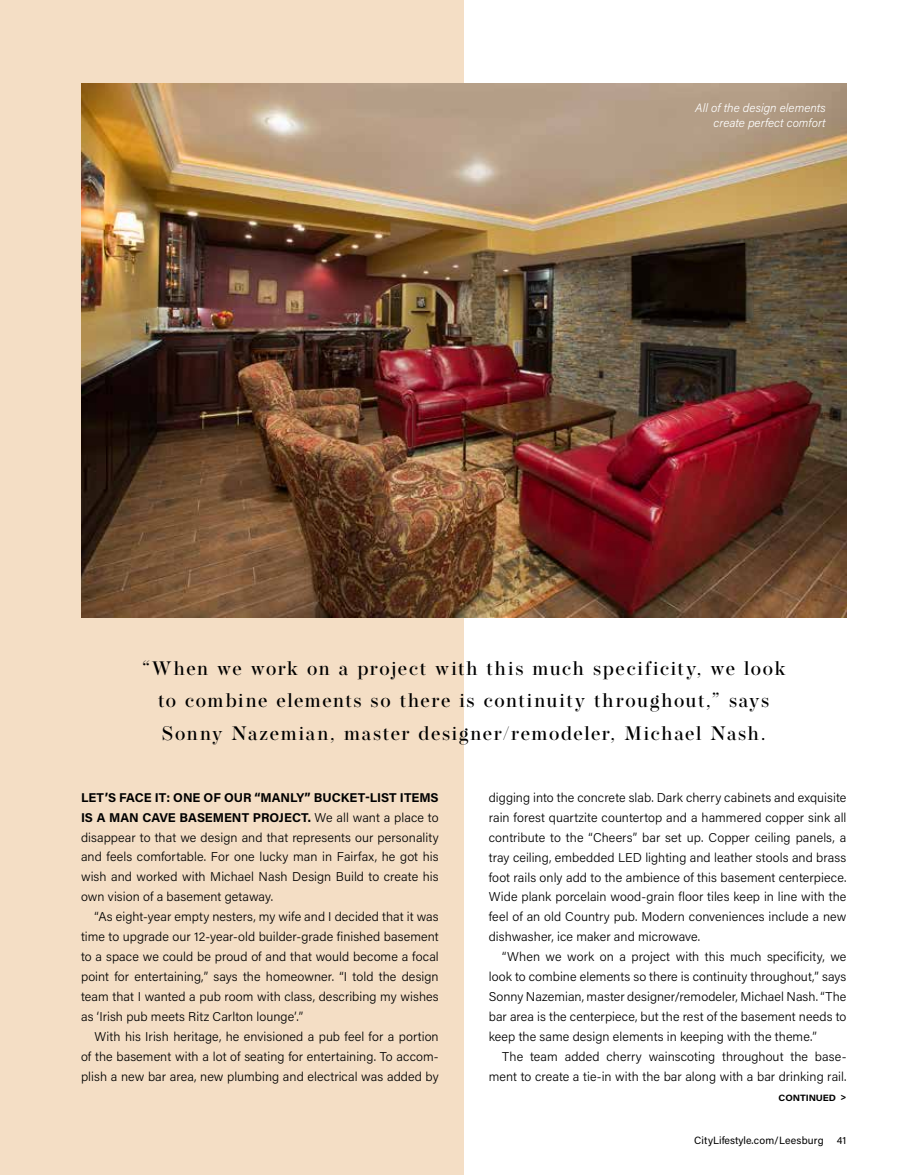
<style>
.page{position:relative;width:905px;height:1175px;background:#fff}
.page>*{position:absolute;margin:0;border:0;box-sizing:border-box;transform-origin:0 0}
.t1{font:500 19.5px/32.1px "Operetta 12";letter-spacing:.075em;color:#000;text-align:center}
.t2{font:300 12.75px/20px "Acumin Pro";letter-spacing:.005em;color:#000;text-align:justify}
.t3{font:italic 300 12px/15px "Acumin Pro";color:#fff;text-align:right}
.t4{font:10.5px "Acumin Pro";letter-spacing:.015em;color:#000}
.t5{font:700 9.15px "Acumin Pro";letter-spacing:-.01em;color:#000;scale:1.06 1}
.s1{font-weight:700}
</style>
<div class="page">
<div style="left:0;top:0;width:464px;height:1174px;background:#f4dec5"></div>
<img style="left:81px;top:83px;width:765px;height:534px">
<p class="t3" style="left:695px;top:100px;width:132px">All of the design elements create perfect comfort</p>
<h1 class="t1" style="left:142px;top:652px;width:645px">“When we work on a project with this much specificity, we look to combine elements so there is continuity throughout,” says<br>Sonny Nazemian, master designer/remodeler, Michael Nash.</h1>
<p class="t2" style="left:81px;top:786px;width:359px"><span class="s1">LET’S FACE IT: ONE OF OUR “MANLY” BUCKET-LIST ITEMS IS A MAN CAVE BASEMENT PROJECT.</span> We all want a place to disappear to that we design and that represents our personality and feels comfortable. For one lucky man in Fairfax, he got his wish and worked with Michael Nash Design Build to create his own vision of a basement getaway.</p>
<p class="t2" style="left:81px;top:906px;width:359px;text-indent:14px">“As eight-year empty nesters, my wife and I decided that it was time to upgrade our 12-year-old builder-grade finished basement to a space we could be proud of and that would become a focal point for entertaining,” says the homeowner. “I told the design team that I wanted a pub room with class, describing my wishes as ‘Irish pub meets Ritz Carlton lounge’.”</p>
<p class="t2" style="left:81px;top:1026px;width:359px;text-indent:14px">With his Irish heritage, he envisioned a pub feel for a portion of the basement with a lot of seating for entertaining. To accom&shy;plish a new bar area, new plumbing and electrical was added by</p>
<p class="t2" style="left:489px;top:786px;width:359px">digging into the concrete slab. Dark cherry cabinets and exquisite rain forest quartzite countertop and a hammered copper sink all contribute to the “Cheers” bar set up. Copper ceiling panels, a tray ceiling, embedded LED lighting and leather stools and brass foot rails only add to the ambience of this basement centerpiece.<br>Wide plank porcelain wood-grain floor tiles keep in line with the feel of an old Country pub. Modern conveniences include a new dishwasher, ice maker and microwave.</p>
<p class="t2" style="left:489px;top:946px;width:359px;text-indent:14px">“When we work on a project with this much specificity, we look to combine elements so there is continuity throughout,” says Sonny Nazemian, master designer/remodeler, Michael Nash. “The bar area is the centerpiece, but the rest of the basement needs to keep the same design elements in keeping with the theme.”</p>
<p class="t2" style="left:489px;top:1046px;width:359px;text-align:right">The team added cherry wainscoting throughout the base&shy;ment to create a tie-in with the bar along with a bar drinking rail.</p>
<p class="t5" style="left:778px;top:1091px;width:66px">CONTINUED &gt;</p>
<p class="t4" style="left:694px;top:1133px;width:131px">CityLifestyle.com/Leesburg</p>
<p class="t4" style="left:837px;top:1133px;width:11px">41</p>
</div>
